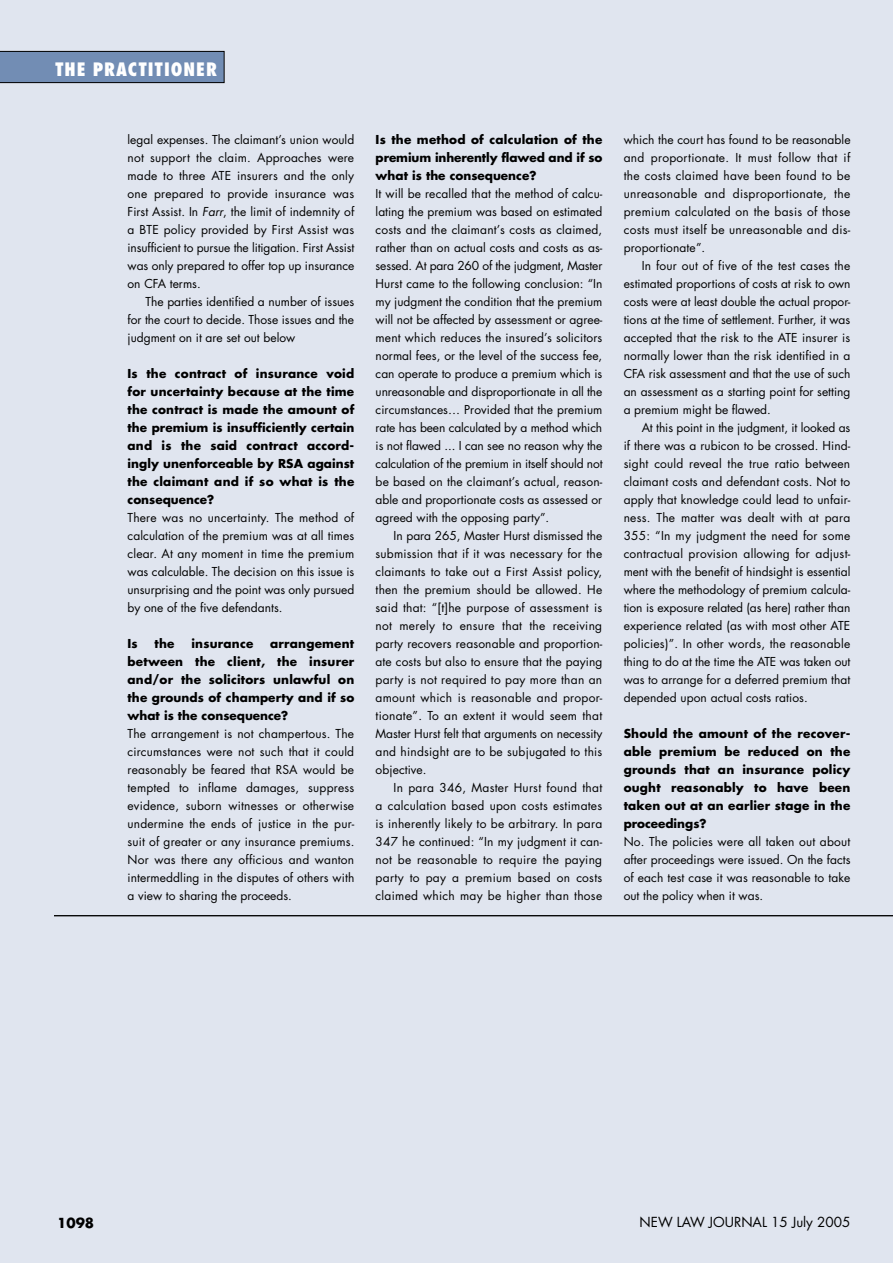
<style>
.page{position:relative;width:893px;height:1263px;background:#e0e5ef}
.page>*{position:absolute;margin:0;border:0;box-sizing:border-box;transform-origin:0 0}
.t1{font:800 condensed 18px "Futura";letter-spacing:.05em;color:#fff}
.t2{font:13.5px "Futura";color:#000}
.t3{font:700 13.5px "Futura";color:#000}
.t4{font:12px/18px "Futura";color:#000;text-align:justify}
.t5{font:700 12px/18px "Futura";letter-spacing:.005em;color:#000;text-align:justify}
.s1{font-style:italic}
</style>
<div class="page">
<svg style="left:0;top:51px;width:225px;height:32px;background:#6b84a9"></svg>
<hr style="left:54px;top:915px;width:839px;height:1px;background:#000">
<h1 class="t1" style="left:55px;top:57px;width:163px">THE PRACTITIONER</h1>
<p class="t4" style="left:128px;top:130px;width:228px">legal expenses. The claimant’s union would not support the claim. Approaches were made to three ATE insurers and the only one prepared to provide insurance was First Assist. In <span class="s1">Farr</span>, the limit of indemnity of a BTE policy provided by First Assist was insufficient to pursue the litigation. First Assist was only prepared to offer top up insurance on CFA terms.</p>
<p class="t4" style="left:128px;top:292px;width:228px;text-indent:18px">The parties identified a number of issues for the court to decide. Those issues and the judgment on it are set out below</p>
<p class="t5" style="left:128px;top:364px;width:228px">Is the contract of insurance void for uncertainty because at the time the contract is made the amount of the premium is insufficiently certain and is the said contract accord&shy;ingly unenforceable by RSA against the claimant and if so what is the consequence?</p>
<p class="t4" style="left:128px;top:508px;width:228px">There was no uncertainty. The method of calculation of the premium was at all times clear. At any moment in time the premium was calculable. The decision on this issue is unsurprising and the point was only pursued by one of the five defendants.</p>
<p class="t5" style="left:128px;top:634px;width:12px">Is</p>
<p class="t5" style="left:155px;top:634px;width:21px">the</p>
<p class="t5" style="left:191px;top:634px;width:63px">insurance</p>
<p class="t5" style="left:128px;top:634px;width:228px;text-indent:143px">arrangement between the client, the insurer and/or the solicitors unlawful on the grounds of champerty and if so what is the consequence?</p>
<p class="t4" style="left:128px;top:724px;width:228px">The arrangement is not champertous. The circumstances were not such that it could reasonably be feared that RSA would be tempted to inflame damages, suppress evidence, suborn witnesses or otherwise undermine the ends of justice in the pur&shy;suit of greater or any insurance premiums.<br>Nor was there any officious and wanton intermeddling in the disputes of others with a view to sharing the proceeds.</p>
<p class="t5" style="left:376px;top:130px;width:228px">Is the method of calculation of the premium inherently flawed and if so what is the consequence?</p>
<p class="t4" style="left:376px;top:184px;width:228px">It will be recalled that the method of calcu&shy;lating the premium was based on estimated costs and the claimant’s costs as claimed, rather than on actual costs and costs as as&shy;sessed. At para 260 of the judgment, Master Hurst came to the following conclusion: “In my judgment the condition that the premium will not be affected by assessment or agree&shy;ment which reduces the insured’s solicitors normal fees, or the level of the success fee, can operate to produce a premium which is unreasonable and disproportionate in all the circumstances… Provided that the premium rate has been calculated by a method which is not flawed ... I can see no reason why the calculation of the premium in itself should not be based on the claimant’s actual, reason&shy;able and proportionate costs as assessed or agreed with the opposing party”.</p>
<p class="t4" style="left:376px;top:526px;width:228px;text-indent:18px">In para 265, Master Hurst dismissed the submission that if it was necessary for the claimants to take out a First Assist policy, then the premium should be allowed. He said that: “[t]he purpose of assessment is not merely to ensure that the receiving party recovers reasonable and proportion&shy;ate costs but also to ensure that the paying party is not required to pay more than an amount which is reasonable and propor&shy;tionate”. To an extent it would seem that Master Hurst felt that arguments on necessity and hindsight are to be subjugated to this objective.</p>
<p class="t4" style="left:376px;top:778px;width:228px;text-indent:18px">In para 346, Master Hurst found that a calculation based upon costs estimates is inherently likely to be arbitrary. In para 347 he continued: “In my judgment it can&shy;not be reasonable to require the paying party to pay a premium based on costs claimed which may be higher than those</p>
<p class="t4" style="left:624px;top:130px;width:228px">which the court has found to be reasonable and proportionate. It must follow that if the costs claimed have been found to be unreasonable and disproportionate, the premium calculated on the basis of those costs must itself be unreasonable and dis&shy;proportionate”.</p>
<p class="t4" style="left:624px;top:256px;width:228px;text-indent:18px">In four out of five of the test cases the estimated proportions of costs at risk to own costs were at least double the actual propor&shy;tions at the time of settlement. Further, it was accepted that the risk to the ATE insurer is normally lower than the risk identified in a CFA risk assessment and that the use of such an assessment as a starting point for setting a premium might be flawed.</p>
<p class="t4" style="left:624px;top:418px;width:228px;text-indent:18px">At this point in the judgment, it looked as if there was a rubicon to be crossed. Hind&shy;sight could reveal the true ratio between claimant costs and defendant costs. Not to apply that knowledge could lead to unfair&shy;ness. The matter was dealt with at para 355: “In my judgment the need for some contractual provision allowing for adjust&shy;ment with the benefit of hindsight is essential where the methodology of premium calcula&shy;tion is exposure related (as here) rather than experience related (as with most other ATE policies)”. In other words, the reasonable thing to do at the time the ATE was taken out was to arrange for a deferred premium that depended upon actual costs ratios.</p>
<p class="t5" style="left:624px;top:724px;width:228px">Should the amount of the recover&shy;able premium be reduced on the grounds that an insurance policy ought reasonably to have been taken out at an earlier stage in the proceedings?</p>
<p class="t4" style="left:624px;top:832px;width:228px">No. The policies were all taken out about after proceedings were issued. On the facts of each test case it was reasonable to take out the policy when it was.</p>
<p class="t3" style="left:57px;top:1214px;width:39px">1098</p>
<p class="t2" style="left:639px;top:1212px;width:212px">NEW LAW JOURNAL 15 July 2005</p>
</div>
